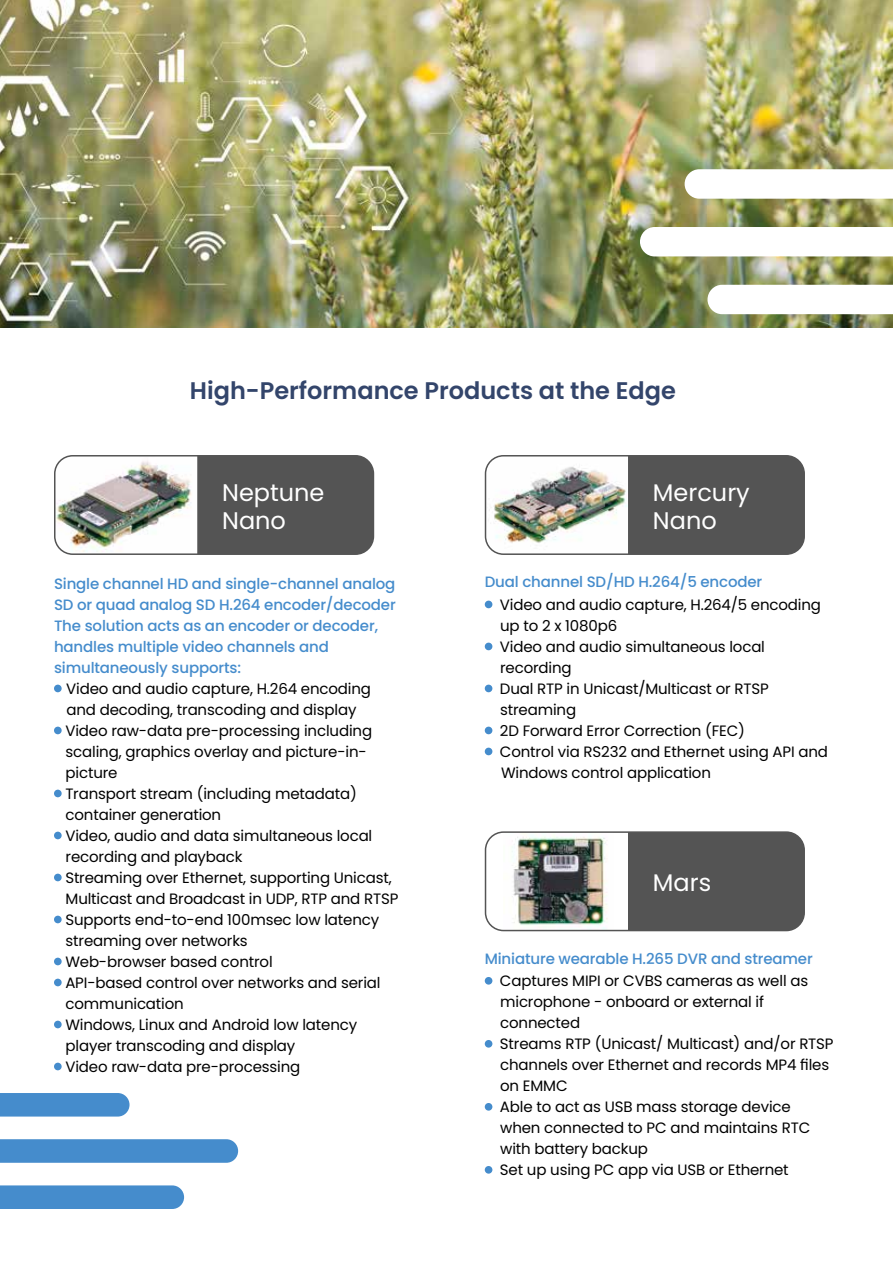
<style>
.page{position:relative;width:893px;height:1263px;background:#fff}
.page>*{position:absolute;margin:0;border:0;box-sizing:border-box;transform-origin:0 0}
.t1{font:600 24px "Poppins";color:#33456b}
.t2{font:24px/28.8px "Poppins";color:#fff}
.t3{font:15px/21px "Poppins";letter-spacing:-.01em;color:#000}
.t4{font:500 15px/21px "Poppins";letter-spacing:-.01em;color:#458ccc}
</style>
<div class="page">
<img style="left:0;top:0;width:893px;height:327px">
<div style="left:55px;top:456px;width:318px;height:98px;background:#545454;border-radius:18px"></div>
<img style="left:55px;top:456px;width:142px;height:98px">
<div style="left:54px;top:455px;width:320px;height:100px;border:2px solid #545454;border-radius:18px"></div>
<div style="left:54px;top:685px;width:8px;height:7px;background:#458ccc;border-radius:50%"></div>
<div style="left:54px;top:727px;width:8px;height:7px;background:#458ccc;border-radius:50%"></div>
<div style="left:54px;top:790px;width:8px;height:7px;background:#458ccc;border-radius:50%"></div>
<div style="left:54px;top:832px;width:8px;height:7px;background:#458ccc;border-radius:50%"></div>
<div style="left:54px;top:874px;width:8px;height:7px;background:#458ccc;border-radius:50%"></div>
<div style="left:54px;top:916px;width:8px;height:7px;background:#458ccc;border-radius:50%"></div>
<div style="left:54px;top:958px;width:8px;height:7px;background:#458ccc;border-radius:50%"></div>
<div style="left:54px;top:979px;width:8px;height:7px;background:#458ccc;border-radius:50%"></div>
<div style="left:54px;top:1021px;width:8px;height:7px;background:#458ccc;border-radius:50%"></div>
<div style="left:54px;top:1063px;width:8px;height:7px;background:#458ccc;border-radius:50%"></div>
<div style="left:485px;top:456px;width:319px;height:98px;background:#545454;border-radius:18px"></div>
<img style="left:485px;top:456px;width:143px;height:98px">
<div style="left:485px;top:455px;width:320px;height:100px;border:2px solid #545454;border-radius:18px"></div>
<div style="left:485px;top:601px;width:7px;height:7px;background:#458ccc;border-radius:50%"></div>
<div style="left:485px;top:643px;width:7px;height:7px;background:#458ccc;border-radius:50%"></div>
<div style="left:485px;top:685px;width:7px;height:7px;background:#458ccc;border-radius:50%"></div>
<div style="left:485px;top:727px;width:7px;height:7px;background:#458ccc;border-radius:50%"></div>
<div style="left:485px;top:748px;width:7px;height:7px;background:#458ccc;border-radius:50%"></div>
<div style="left:485px;top:832px;width:319px;height:98px;background:#545454;border-radius:18px"></div>
<div style="left:485px;top:832px;width:143px;height:98px;background:#fff"></div>
<img style="left:512px;top:835px;width:96px;height:93px">
<div style="left:485px;top:831px;width:320px;height:100px;border:2px solid #545454;border-radius:18px"></div>
<div style="left:485px;top:977px;width:7px;height:8px;background:#458ccc;border-radius:50%"></div>
<div style="left:485px;top:1040px;width:7px;height:8px;background:#458ccc;border-radius:50%"></div>
<div style="left:485px;top:1103px;width:7px;height:8px;background:#458ccc;border-radius:50%"></div>
<div style="left:485px;top:1166px;width:7px;height:8px;background:#458ccc;border-radius:50%"></div>
<svg style="left:0;top:1139px;width:238px;height:24px;background:#4a8fcd"></svg>
<div style="left:0;top:1185px;width:184px;height:24px;background:#458ccc"></div>
<div style="left:0;top:1093px;width:130px;height:23px;background:#458ccc"></div>
<svg style="left:640px;top:227px;width:253px;height:29px"></svg>
<svg style="left:707px;top:285px;width:186px;height:29px"></svg>
<svg style="left:685px;top:169px;width:208px;height:30px"></svg>
<h1 class="t1" style="left:190px;top:377px;width:488px">High-Performance Products at the Edge</h1>
<h1 class="t2" style="left:222px;top:478px;width:104px">Neptune<br>Nano</h1>
<p class="t4" style="left:54px;top:573px;width:343px">Single channel HD and single-channel analog SD or quad analog SD H.264 encoder/decoder The solution acts as an encoder or decoder, handles multiple video channels and simultaneously supports:</p>
<p class="t3" style="left:65px;top:678px;width:334px">Video and audio capture, H.264 encoding and decoding, transcoding and display Video raw-data pre-processing including scaling, graphics overlay and picture-in&shy;picture<br>Transport stream (including metadata) container generation<br>Video, audio and data simultaneous local recording and playback<br>Streaming over Ethernet, supporting Unicast, Multicast and Broadcast in UDP, RTP and RTSP Supports end-to-end 100msec low latency streaming over networks<br>Web-browser based control<br>API-based control over networks and serial communication<br>Windows, Linux and Android low latency player transcoding and display<br>Video raw-data pre-processing</p>
<h1 class="t2" style="left:653px;top:478px;width:98px">Mercury<br>Nano</h1>
<p class="t4" style="left:485px;top:572px;width:279px">Dual channel SD/HD H.264/5 encoder</p>
<p class="t3" style="left:500px;top:594px;width:330px">Video and audio capture, H.264/5 encoding up to 2 x 1080p6<br>Video and audio simultaneous local recording<br>Dual RTP in Unicast/Multicast or RTSP streaming<br>2D Forward Error Correction (FEC)<br>Control via RS232 and Ethernet using API and<br>Windows control application</p>
<h1 class="t2" style="left:653px;top:868px;width:60px">Mars</h1>
<p class="t4" style="left:485px;top:948px;width:330px">Miniature wearable H.265 DVR and streamer</p>
<p class="t3" style="left:500px;top:970px;width:335px">Captures MIPI or CVBS cameras as well as microphone - onboard or external if connected<br>Streams RTP (Unicast/ Multicast) and/or RTSP channels over Ethernet and records MP4 files on EMMC<br>Able to act as USB mass storage device when connected to PC and maintains RTC with battery backup<br>Set up using PC app via USB or Ethernet</p>
</div>
